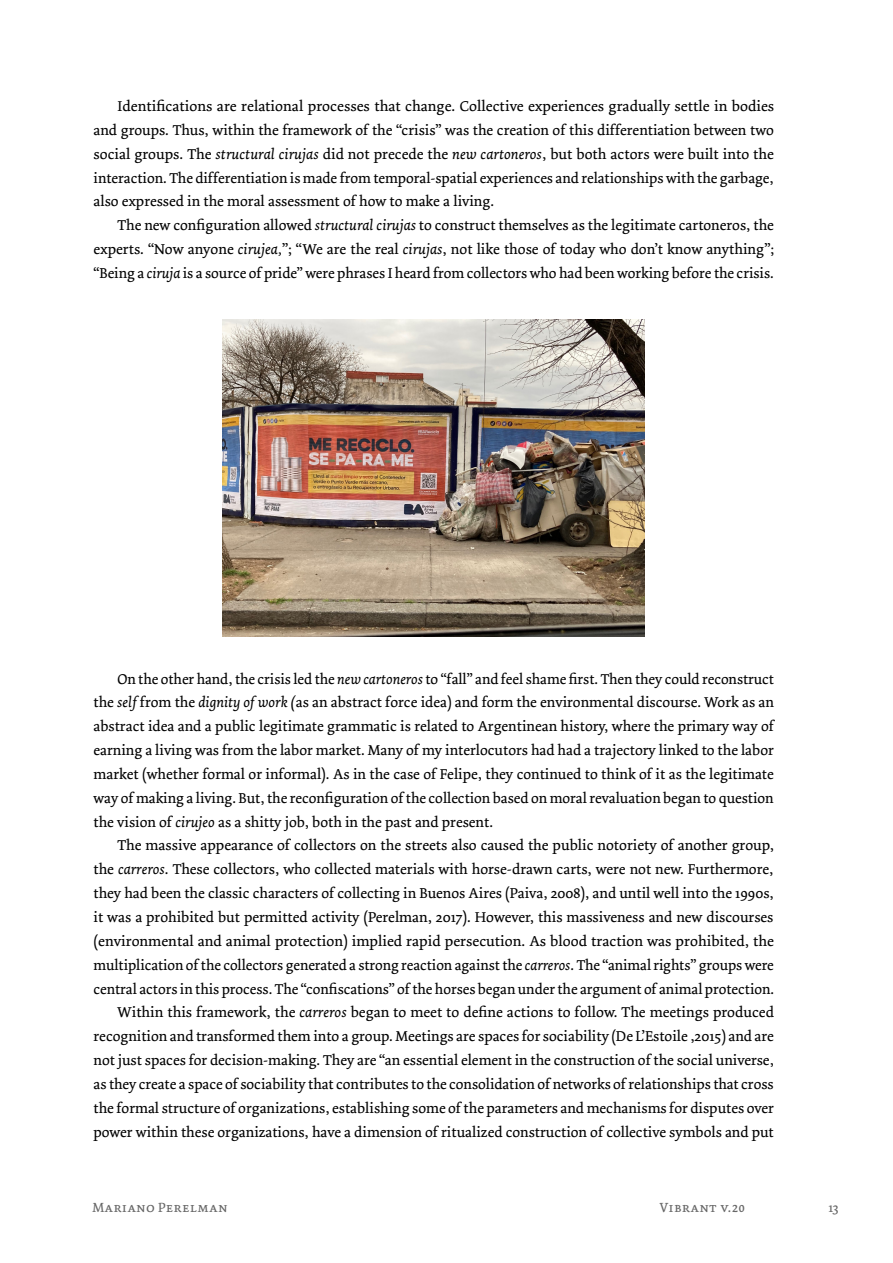
<style>
.page{position:relative;width:893px;height:1263px;background:#fff}
.page>*{position:absolute;margin:0;border:0;box-sizing:border-box;transform-origin:0 0}
.Texto_INGLES{font:15px/23.9px "Dolly";color:#000;text-align:justify}
.t1{font:13.95px "Dolly Small Caps";letter-spacing:.015em;color:#666}
.t2{font:13.95px "Dolly";color:#666}
.s1{font-style:italic}
</style>
<div class="page">
<img style="left:223px;top:320px;width:422px;height:317px">
<p class="Texto_INGLES" style="left:94px;top:94px;width:682px;text-indent:24px">Identifications are relational processes that change. Collective experiences gradually settle in bodies and groups. Thus, within the framework of the “crisis” was the creation of this differentiation between two social groups. The <span class="s1">structural cirujas</span> did not precede the <span class="s1">new cartoneros</span>, but both actors were built into the interaction. The differentiation is made from temporal-spatial experiences and relationships with the garbage, also expressed in the moral assessment of how to make a living.</p>
<p class="Texto_INGLES" style="left:94px;top:214px;width:682px;text-indent:24px">The new configuration allowed <span class="s1">structural cirujas</span> to construct themselves as the legitimate cartoneros, the experts. “Now anyone <span class="s1">cirujea,</span>”; “We are the real <span class="s1">cirujas</span>, not like those of today who don’t know anything”; “Being a <span class="s1">ciruja</span> is a source of pride” were phrases I heard from collectors who had been working before the crisis.</p>
<p class="Texto_INGLES" style="left:94px;top:667px;width:682px;text-indent:24px">On the other hand, the crisis led the <span class="s1">new cartoneros</span> to “fall” and feel shame first. Then they could reconstruct the <span class="s1">self</span> from the <span class="s1">dignity of work (</span>as an abstract force idea) and form the environmental discourse. Work as an abstract idea and a public legitimate grammatic is related to Argentinean history, where the primary way of earning a living was from the labor market. Many of my interlocutors had had a trajectory linked to the labor market (whether formal or informal). As in the case of Felipe, they continued to think of it as the legitimate way of making a living. But, the reconfiguration of the collection based on moral revaluation began to question the vision of <span class="s1">cirujeo</span> as a shitty job, both in the past and present.</p>
<p class="Texto_INGLES" style="left:94px;top:834px;width:682px;text-indent:24px">The massive appearance of collectors on the streets also caused the public notoriety of another group, the <span class="s1">carreros</span>. These collectors, who collected materials with horse-drawn carts, were not new. Furthermore, they had been the classic characters of collecting in Buenos Aires (Paiva, 2008), and until well into the 1990s, it was a prohibited but permitted activity (Perelman, 2017). However, this massiveness and new discourses (environmental and animal protection) implied rapid persecution. As blood traction was prohibited, the multiplication of the collectors generated a strong reaction against the <span class="s1">carreros</span>. The “animal rights” groups were central actors in this process. The “confiscations” of the horses began under the argument of animal protection.</p>
<p class="Texto_INGLES" style="left:94px;top:1001px;width:682px;text-indent:24px">Within this framework, the <span class="s1">carreros</span> began to meet to define actions to follow. The meetings produced recognition and transformed them into a group. Meetings are spaces for sociability (De L’Estoile ,2015) and are not just spaces for decision-making. They are “an essential element in the construction of the social universe, as they create a space of sociability that contributes to the consolidation of networks of relationships that cross the formal structure of organizations, establishing some of the parameters and mechanisms for disputes over power within these organizations, have a dimension of ritualized construction of collective symbols and put</p>
<p class="t1" style="left:92px;top:1199px;width:137px">Mariano Perelman</p>
<p class="t1" style="left:660px;top:1199px;width:87px">Vibrant v.20</p>
<p class="t2" style="left:828px;top:1199px;width:12px">13</p>
</div>
